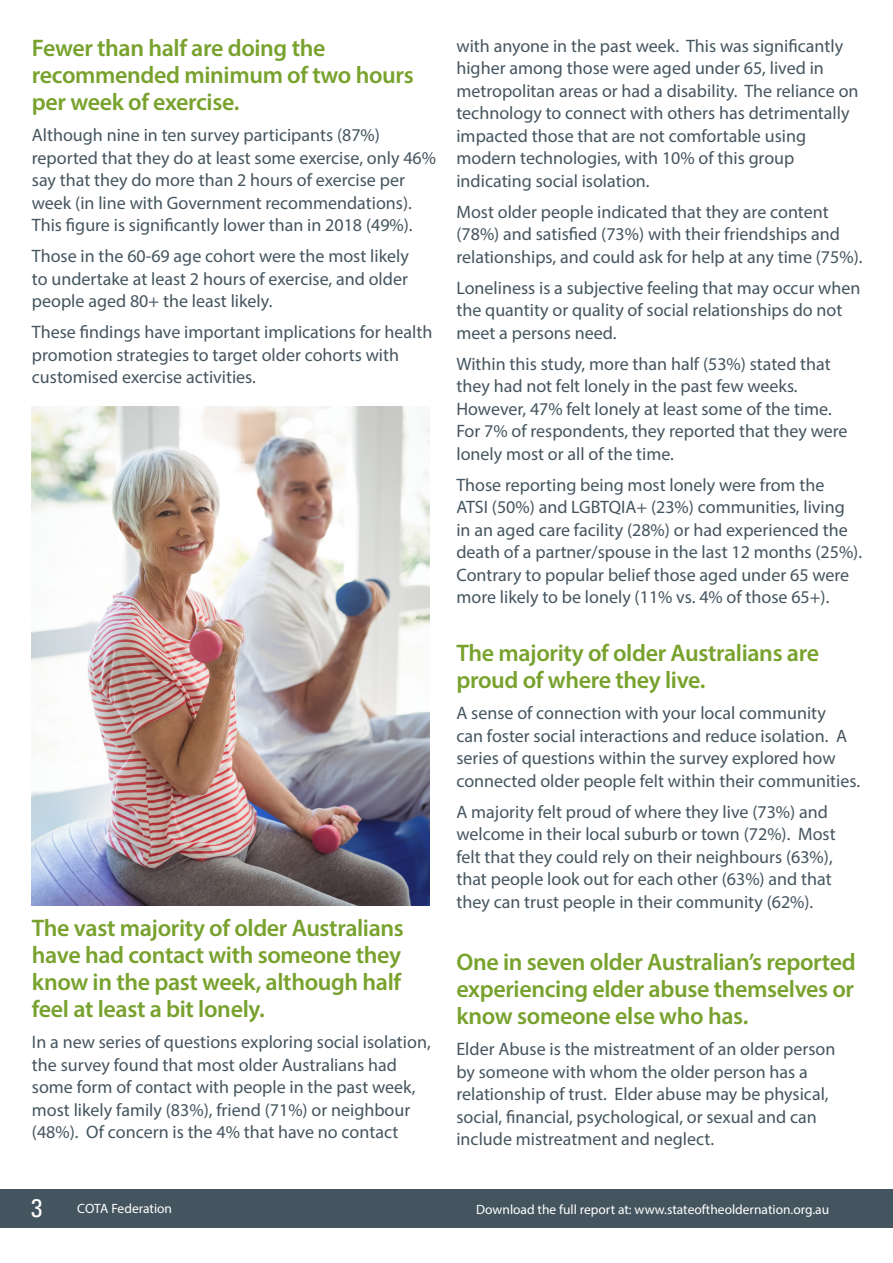
<style>
.page{position:relative;width:893px;height:1263px;background:#fff}
.page>*{position:absolute;margin:0;border:0;box-sizing:border-box;transform-origin:0 0}
.t1{font:25.5px "Univers LT 57 Cn";color:#fff}
.t2{font:600 24px/27px "Myriad Pro";letter-spacing:-.015em;color:#78a22d}
.t3{font:18px/22.5px "Myriad Pro";color:#45555f}
.t4{font:13.5px "Myriad Pro";color:#fff}
</style>
<div class="page">
<img style="left:31px;top:406px;width:399px;height:500px">
<div style="left:0;top:1189px;width:893px;height:38px;background:#45555f"></div>
<h2 class="t2" style="left:32px;top:34px;width:383px">Fewer than half are doing the recommended minimum of two hours per week of exercise.</h2>
<p class="t3" style="left:32px;top:124px;width:406px">Although nine in ten survey participants (87%) reported that they do at least some exercise, only 46% say that they do more than 2 hours of exercise per week (in line with Government recommendations).<br>This figure is significantly lower than in 2018 (49%).</p>
<p class="t3" style="left:32px;top:245px;width:378px;text-align:justify">Those in the 60-69 age cohort were the most likely to undertake at least 2 hours of exercise, and older people aged 80+ the least likely.</p>
<p class="t3" style="left:32px;top:321px;width:402px">These findings have important implications for health promotion strategies to target older cohorts with customised exercise activities.</p>
<h2 class="t2" style="left:32px;top:914px;width:374px;text-align:justify">The vast majority of older Australians have had contact with someone they know in the past week, although half feel at least a bit lonely.</h2>
<p class="t3" style="left:32px;top:1030px;width:400px">In a new series of questions exploring social isolation, the survey found that most older Australians had some form of contact with people in the past week, most likely family (83%), friend (71%) or neighbour (48%). Of concern is the 4% that have no contact</p>
<p class="t3" style="left:456px;top:34px;width:404px">with anyone in the past week. This was significantly higher among those were aged under 65, lived in metropolitan areas or had a disability. The reliance on technology to connect with others has detrimentally impacted those that are not comfortable using modern technologies, with 10% of this group indicating social isolation.</p>
<p class="t3" style="left:456px;top:200px;width:408px">Most older people indicated that they are content (78%) and satisfied (73%) with their friendships and relationships, and could ask for help at any time (75%).</p>
<p class="t3" style="left:456px;top:276px;width:406px">Loneliness is a subjective feeling that may occur when the quantity or quality of social relationships do not meet a persons need.</p>
<p class="t3" style="left:456px;top:352px;width:393px">Within this study, more than half (53%) stated that they had not felt lonely in the past few weeks.<br>However, 47% felt lonely at least some of the time.<br>For 7% of respondents, they reported that they were lonely most or all of the time.</p>
<p class="t3" style="left:456px;top:473px;width:407px">Those reporting being most lonely were from the<br>ATSI (50%) and LGBTQIA+ (23%) communities, living in an aged care facility (28%) or had experienced the death of a partner/spouse in the last 12 months (25%).<br>Contrary to popular belief those aged under 65 were more likely to be lonely (11% vs. 4% of those 65+).</p>
<h2 class="t2" style="left:456px;top:639px;width:364px">The majority of older Australians are proud of where they live.</h2>
<p class="t3" style="left:456px;top:702px;width:405px">A sense of connection with your local community<br>can foster social interactions and reduce isolation. A series of questions within the survey explored how connected older people felt within their communities.</p>
<p class="t3" style="left:456px;top:800px;width:381px">A majority felt proud of where they live (73%) and welcome in their local suburb or town (72%). Most felt that they could rely on their neighbours (63%), that people look out for each other (63%) and that they can trust people in their community (62%).</p>
<h2 class="t2" style="left:456px;top:948px;width:401px;text-align:justify">One in seven older Australian’s reported experiencing elder abuse themselves or know someone else who has.</h2>
<p class="t3" style="left:456px;top:1037px;width:380px">Elder Abuse is the mistreatment of an older person by someone with whom the older person has a relationship of trust. Elder abuse may be physical, social, financial, psychological, or sexual and can include mistreatment and neglect.</p>
<h1 class="t1" style="left:31px;top:1191px;width:13px">3</h1>
<p class="t4" style="left:77px;top:1200px;width:96px">COTA Federation</p>
<p class="t4" style="left:476px;top:1201px;width:354px">Download the full report at: www.stateoftheoldernation.org.au</p>
</div>
